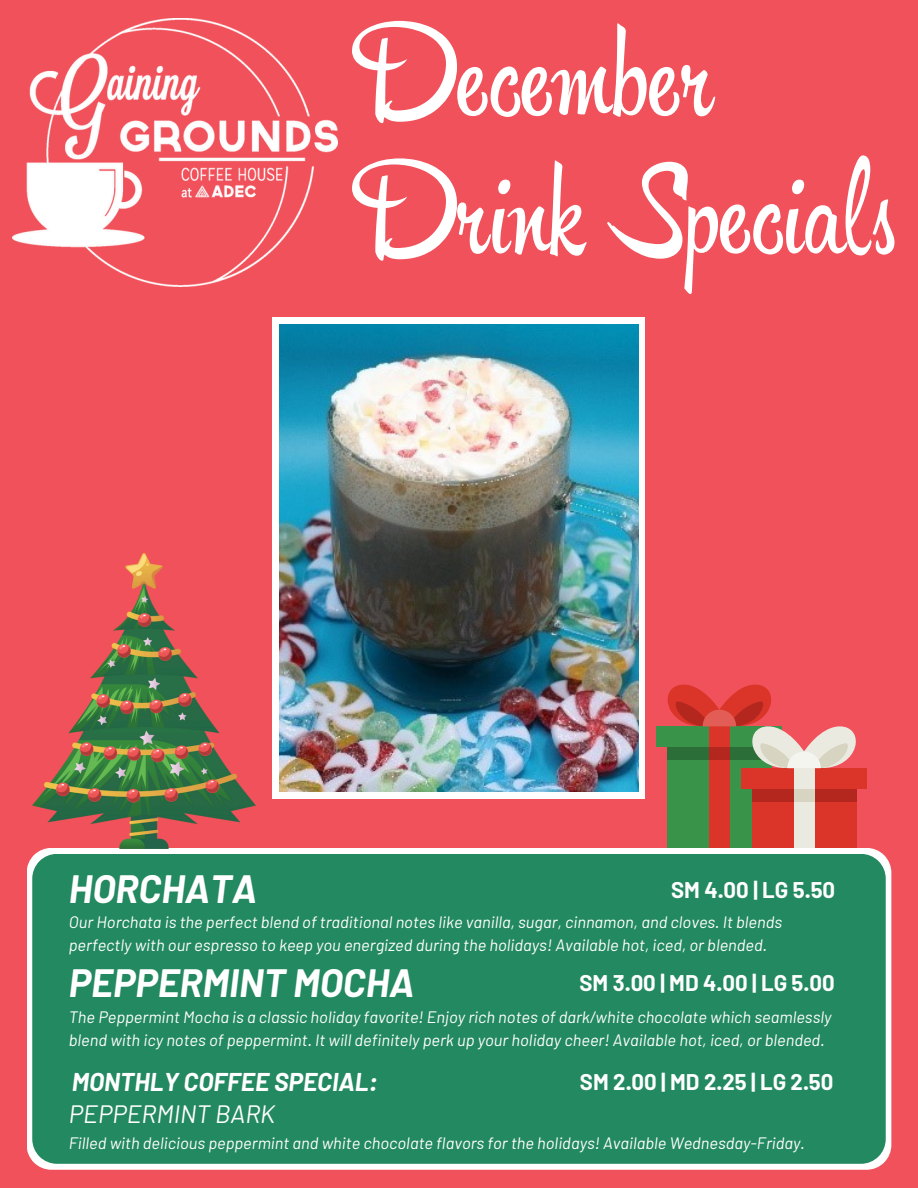
<style>
.page{position:relative;width:918px;height:1188px;background:#f0515a}
.page>*{position:absolute;margin:0;border:0;box-sizing:border-box;transform-origin:0 0}
.t1{font:110.4px/137.6px "Hipster Script Pro";color:#fff}
.t2{font:italic 700 38.55px "Barlow";color:#fff}
.t3{font:italic 700 25.05px "Barlow";color:#fff}
.t4{font:italic 25.05px "Barlow";color:#fff}
.t5{font:700 22.2px "Barlow";color:#fff}
.t6{font:italic 16.5px/23px "Barlow";color:#fff}
</style>
<div class="page">
<img style="left:13px;top:19px;width:325px;height:268px">
<div style="left:273px;top:317px;width:372px;height:482px;background:#fff"></div>
<img style="left:280px;top:324px;width:358px;height:468px">
<svg style="left:27px;top:848px;width:864px;height:322px;background:#fdf5f6"></svg>
<div style="left:32px;top:854px;width:854px;height:310px;background:#238961"></div>
<div style="left:667px;top:747px;width:105px;height:101px;background:#399349"></div>
<div style="left:709px;top:726px;width:21px;height:122px;background:#db3529"></div>
<div style="left:741px;top:768px;width:126px;height:21px;background:#db3529"></div>
<div style="left:752px;top:789px;width:104px;height:59px;background:#db3529"></div>
<div style="left:752px;top:789px;width:104px;height:13px;background:#b4271e"></div>
<svg style="left:658px;top:685px;width:198px;height:83px"></svg>
<div style="left:794px;top:768px;width:21px;height:80px;background:#eaeae0"></div>
<div style="left:709px;top:747px;width:21px;height:13px;background:#b4271e"></div>
<div style="left:794px;top:789px;width:21px;height:13px;background:#d7d4c1"></div>
<img style="left:32px;top:554px;width:223px;height:294px">
<p class="t1" style="left:370px;top:5px;width:529px">December<br>Drink Specials</p>
<p class="t2" style="left:69px;top:865px;width:190px">HORCHATA</p>
<h5 class="t5" style="left:671px;top:875px;width:166px">SM 4.00 | LG 5.50</h5>
<h5 class="t6" style="left:69px;top:910px;width:715px">Our Horchata is the perfect blend of traditional notes like vanilla, sugar, cinnamon, and cloves. It blends perfectly with our espresso to keep you energized during the holidays! Available hot, iced, or blended.</h5>
<h2 class="t2" style="left:69px;top:959px;width:347px">PEPPERMINT MOCHA</h2>
<h5 class="t6" style="left:69px;top:1005px;width:764px">The Peppermint Mocha is a classic holiday favorite! Enjoy rich notes of dark/white chocolate which seamlessly blend with icy notes of peppermint. It will definitely perk up your holiday cheer! Available hot, iced, or blended.</h5>
<p class="t3" style="left:72px;top:1066px;width:307px">MONTHLY COFFEE SPECIAL:</p>
<p class="t5" style="left:580px;top:969px;width:257px">SM 3.00 | MD 4.00 | LG 5.00</p>
<h3 class="t5" style="left:580px;top:1068px;width:255px">SM 2.00 | MD 2.25 | LG 2.50</h3>
<h4 class="t4" style="left:69px;top:1098px;width:208px">PEPPERMINT BARK</h4>
<h2 class="t6" style="left:69px;top:1130px;width:738px">Filled with delicious peppermint and white chocolate flavors for the holidays! Available Wednesday-Friday.</h2>
</div>
